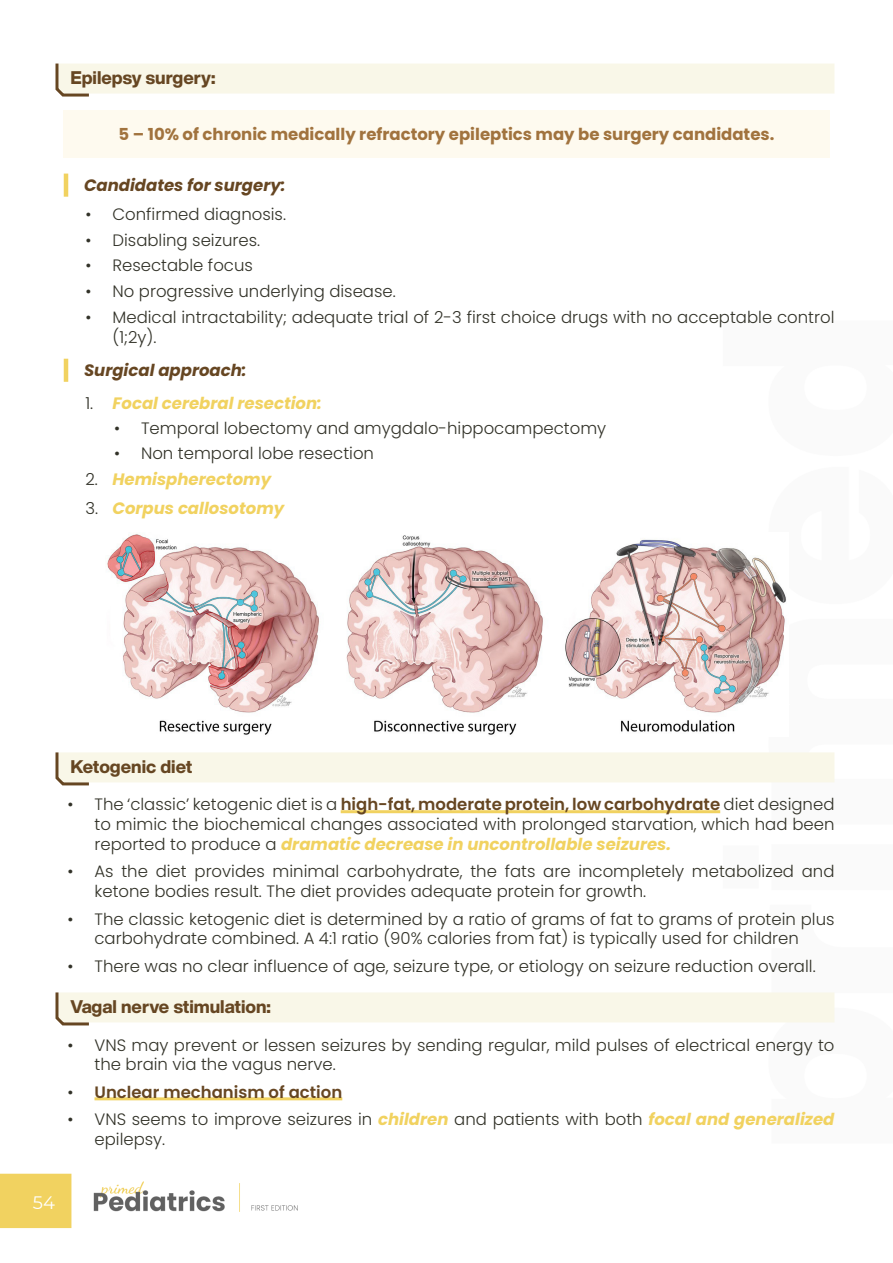
<style>
.page{position:relative;width:893px;height:1263px;background:#fff}
.page>*{position:absolute;margin:0;border:0;box-sizing:border-box;transform-origin:0 0}
.Small{font:800 18px "Helvetica Now Display";color:#664622}
.t1{font:18px "Montserrat";color:#fff}
.t2{font:300 16.5px/19.8px "Poppins";color:#323228}
.NB{font:700 16.5px "Poppins";color:#a1733e}
.t3{font:italic 700 16.5px "Poppins";color:#f1d260}
.Line_small{font:italic 700 16.5px "Poppins";color:#664622}
.t4{font:600 16.5px "Poppins";color:#664622}
.s1{font-weight:300;font-style:normal;color:#323228}
.s2{font-weight:600;color:#664622}
.s3{font-weight:700;font-style:italic;color:#f1d260}
.s4{font-weight:300;color:#323228}
</style>
<div class="page">
<img style="left:0;top:64px;width:835px;height:1165px">
<svg style="left:54px;top:63px;width:780px;height:35px"></svg>
<div style="left:63px;top:110px;width:767px;height:47px;background:#fefaef"></div>
<hr style="left:64px;top:174px;width:4px;height:23px;background:#f1d260">
<hr style="left:64px;top:359px;width:4px;height:23px;background:#f1d260">
<svg style="left:54px;top:749px;width:780px;height:38px"></svg>
<hr style="left:341px;top:810px;width:379px;height:3px;background:#f1d260">
<svg style="left:54px;top:989px;width:780px;height:38px"></svg>
<hr style="left:94px;top:1097px;width:248px;height:3px;background:#f1d260">
<img style="left:106px;top:532px;width:682px;height:204px">
<p class="Small" style="left:70px;top:65px;width:146px">Epilepsy surgery:</p>
<p class="NB" style="left:119px;top:124px;width:657px">5 – 10% of chronic medically refractory epileptics may be surgery candidates.</p>
<p class="Line_small" style="left:84px;top:176px;width:203px">Candidates for surgery:</p>
<p class="t2" style="left:86px;top:204px;width:202px">• Confirmed diagnosis.</p>
<p class="t2" style="left:86px;top:230px;width:176px">• Disabling seizures.</p>
<p class="t2" style="left:86px;top:256px;width:169px">• Resectable focus</p>
<p class="t2" style="left:86px;top:281px;width:312px">• No progressive underlying disease.</p>
<p class="t2" style="left:112px;top:307px;width:723px;text-indent:-27px">• Medical intractability; adequate trial of 2-3 first choice drugs with no acceptable control (1;2y).</p>
<p class="Line_small" style="left:84px;top:361px;width:164px">Surgical approach:</p>
<p class="t3" style="left:86px;top:394px;width:238px"><span class="s1">1.</span> Focal cerebral resection:</p>
<p class="t2" style="left:114px;top:418px;width:494px">• Temporal lobectomy and amygdalo-hippocampectomy</p>
<p class="t2" style="left:114px;top:444px;width:262px">• Non temporal lobe resection</p>
<p class="t3" style="left:86px;top:470px;width:187px"><span class="s1">2.</span> Hemispherectomy</p>
<p class="t3" style="left:86px;top:499px;width:200px"><span class="s1">3.</span> Corpus callosotomy</p>
<p class="Small" style="left:70px;top:754px;width:123px">Ketogenic diet</p>
<p class="t2" style="left:94px;top:795px;width:741px;text-align:justify;text-indent:-27px">• The ‘classic’ ketogenic diet is a <span class="s2">high-fat, moderate protein, low carbohydrate</span> diet designed to mimic the biochemical changes associated with prolonged starvation, which had been reported to produce a <span class="s3">dramatic decrease in uncontrollable seizures.</span></p>
<p class="t2" style="left:94px;top:862px;width:741px;text-indent:-27px">• As the diet provides minimal carbohydrate, the fats are incompletely metabolized and ketone bodies result. The diet provides adequate protein for growth.</p>
<p class="t2" style="left:68px;top:909px;width:768px;text-align:center">• The classic ketogenic diet is determined by a ratio of grams of fat to grams of protein plus carbohydrate combined. A 4:1 ratio (90% calories from fat) is typically used for children</p>
<p class="t2" style="left:68px;top:956px;width:750px">• There was no clear influence of age, seizure type, or etiology on seizure reduction overall.</p>
<p class="Small" style="left:70px;top:994px;width:202px">Vagal nerve stimulation:</p>
<p class="t2" style="left:94px;top:1035px;width:741px;text-indent:-27px">• VNS may prevent or lessen seizures by sending regular, mild pulses of electrical energy to the brain via the vagus nerve.</p>
<p class="t4" style="left:68px;top:1082px;width:276px"><span class="s4">•</span> Unclear mechanism of action</p>
<p class="t2" style="left:94px;top:1109px;width:741px;text-indent:-27px">• VNS seems to improve seizures in <span class="s3">children</span> and patients with both <span class="s3">focal and generalized </span>epilepsy.</p>
<p class="t1" style="left:33px;top:1190px;width:24px">54</p>
</div>
